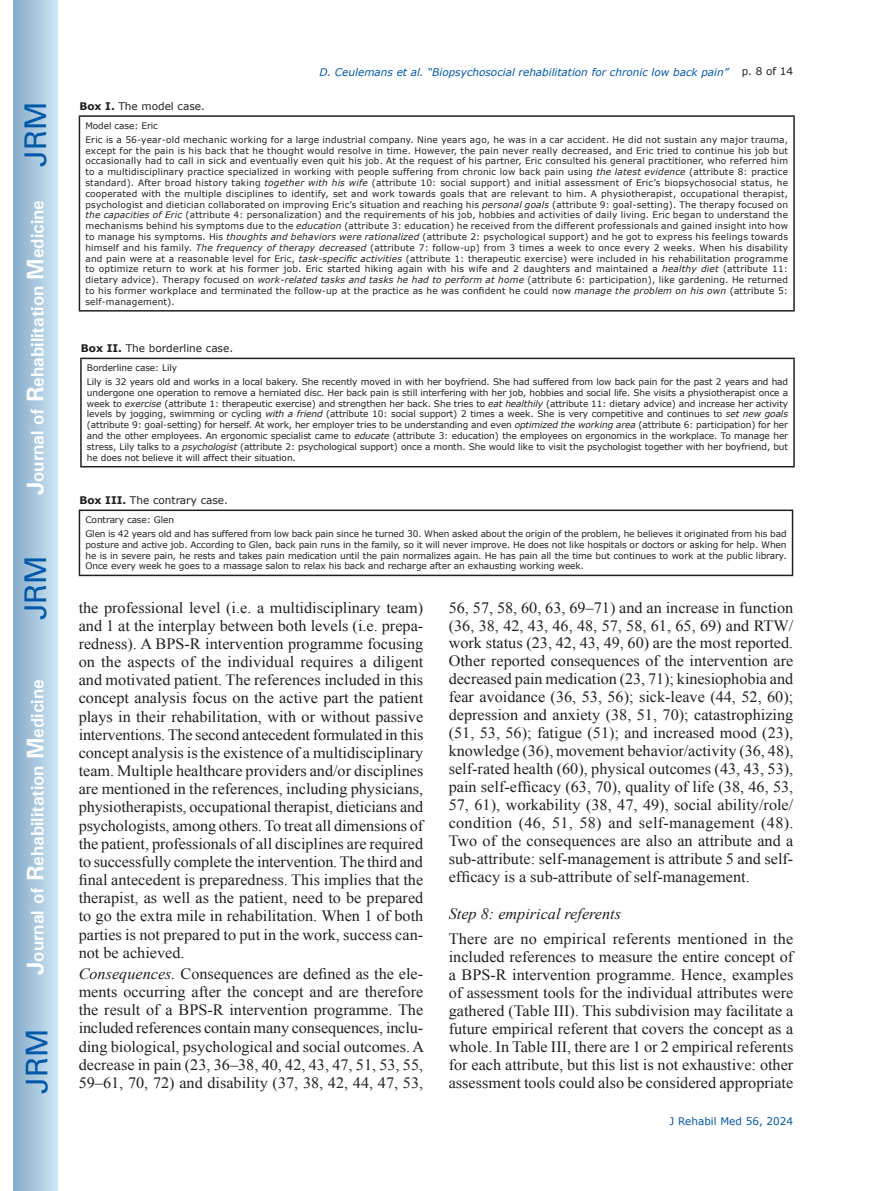
<style>
.page{position:relative;width:872px;height:1191px;background:#fff}
.page>*{position:absolute;margin:0;border:0;box-sizing:border-box;transform-origin:0 0}
.t1{font:30px "Univers";color:#0157a8}
.t2{font:700 18px "Univers";color:#fff}
.t3{font:15.75px/18.1px "Times New Roman";color:#231f20;text-align:justify}
.t4{font:italic 15.75px "Times New Roman";color:#231f20}
.t5{font:10.5px "Verdana";color:#231f20}
.t6{font:italic 10.5px "Verdana";color:#0157a8}
.t7{font:10.5px "Verdana";color:#0157a8}
.t8{font:9px/10.8px "Verdana";letter-spacing:-.01em;color:#231f20;text-align:justify}
.t9{font:9px/13.8px "Verdana";letter-spacing:.02em;color:#231f20}
.s1{font-size:24px}
.s2{font-weight:700}
.s3{font-style:italic}
</style>
<div class="page">
<div style="left:14px;top:0;width:43px;height:1191px;background:linear-gradient(to right,#88acca,#cbe5f2)"></div>
<hr style="left:79px;top:117px;width:1px;height:193px;background:#231f20">
<hr style="left:793px;top:117px;width:1px;height:193px;background:#231f20">
<hr style="left:79px;top:310px;width:715px;height:1px;background:#231f20">
<hr style="left:79px;top:115px;width:715px;height:2px;background:#231f20">
<hr style="left:80px;top:358px;width:714px;height:1px;background:#231f20">
<hr style="left:80px;top:359px;width:2px;height:107px;background:#231f20">
<hr style="left:793px;top:359px;width:1px;height:107px;background:#231f20">
<hr style="left:80px;top:466px;width:714px;height:1px;background:#231f20">
<hr style="left:79px;top:509px;width:714px;height:2px;background:#231f20">
<hr style="left:79px;top:511px;width:1px;height:63px;background:#231f20">
<hr style="left:791px;top:511px;width:2px;height:63px;background:#231f20">
<hr style="left:79px;top:574px;width:714px;height:2px;background:#231f20">
<h1 class="t1" style="left:18px;top:167px;width:67px;rotate:-90deg">JRM</h1>
<h2 class="t2" style="left:26px;top:495px;width:297px;rotate:-90deg"><span class="s1">J</span>ournal of <span class="s1">R</span>ehabilitation <span class="s1">M</span>edicine</h2>
<h1 class="t1" style="left:18px;top:620px;width:67px;rotate:-90deg">JRM</h1>
<h2 class="t2" style="left:26px;top:974px;width:297px;rotate:-90deg"><span class="s1">J</span>ournal of <span class="s1">R</span>ehabilitation <span class="s1">M</span>edicine</h2>
<h1 class="t1" style="left:19px;top:1093px;width:67px;rotate:-90deg">JRM</h1>
<p class="t6" style="left:319px;top:65px;width:410px">D. Ceulemans et al. “Biopsychosocial rehabilitation for chronic low back pain”</p>
<p class="t5" style="left:742px;top:64px;width:53px">p. 8 of 14</p>
<p class="t5" style="left:79px;top:100px;width:127px"><span class="s2">Box I.</span> The model case.</p>
<p class="t9" style="left:85px;top:119px;width:704px">Model case: Eric<br>Eric is a 56-year-old mechanic working for a large industrial company. Nine years ago, he was in a car accident. He did not sustain any major trauma,</p>
<p class="t8" style="left:85px;top:145px;width:704px">except for the pain is his back that he thought would resolve in time. However, the pain never really decreased, and Eric tried to continue his job but occasionally had to call in sick and eventually even quit his job. At the request of his partner, Eric consulted his general practitioner, who referred him to a multidisciplinary practice specialized in working with people suffering from chronic low back pain using <span class="s3">the latest evidence</span> (attribute 8: practice standard). After broad history taking <span class="s3">together with his wife</span> (attribute 10: social support) and initial assessment of Eric’s biopsychosocial status, he cooperated with the multiple disciplines to identify, set and work towards goals that are relevant to him. A physiotherapist, occupational therapist, psychologist and dietician collaborated on improving Eric’s situation and reaching his <span class="s3">personal goals</span> (attribute 9: goal-setting). The therapy focused on <span class="s3">the capacities of Eric</span> (attribute 4: personalization) and the requirements of his job, hobbies and activities of daily living. Eric began to understand the mechanisms behind his symptoms due to the <span class="s3">education</span> (attribute 3: education) he received from the different professionals and gained insight into how to manage his symptoms. His <span class="s3">thoughts and behaviors were rationalized</span> (attribute 2: psychological support) and he got to express his feelings towards himself and his family. <span class="s3">The frequency of therapy decreased</span> (attribute 7: follow-up) from 3 times a week to once every 2 weeks. When his disability and pain were at a reasonable level for Eric, <span class="s3">task</span>-<span class="s3">specific activities</span> (attribute 1: therapeutic exercise) were included in his rehabilitation programme to optimize return to work at his former job. Eric started hiking again with his wife and 2 daughters and maintained a <span class="s3">healthy diet</span> (attribute 11: dietary advice). Therapy focused on <span class="s3">work-related tasks and tasks he had to perform at home</span> (attribute 6: participation), like gardening. He returned to his former workplace and terminated the follow-up at the practice as he was confident he could now <span class="s3">manage the problem on his own</span> (attribute 5: self-management).</p>
<p class="t5" style="left:81px;top:342px;width:154px"><span class="s2">Box II.</span> The borderline case.</p>
<p class="t8" style="left:87px;top:361px;width:703px;line-height:13.8px">Borderline case: Lily<br>Lily is 32 years old and works in a local bakery. She recently moved in with her boyfriend. She had suffered from low back pain for the past 2 years and had</p>
<p class="t8" style="left:87px;top:387px;width:702px">undergone one operation to remove a herniated disc. Her back pain is still interfering with her job, hobbies and social life. She visits a physiotherapist once a week to <span class="s3">exercise</span> (attribute 1: therapeutic exercise) and strengthen her back. She tries to <span class="s3">eat healthily</span> (attribute 11: dietary advice) and increase her activity levels by jogging, swimming or cycling <span class="s3">with a friend</span> (attribute 10: social support) 2 times a week. She is very competitive and continues to <span class="s3">set new goals </span>(attribute 9: goal-setting) for herself. At work, her employer tries to be understanding and even <span class="s3">optimized the working area</span> (attribute 6: participation) for her and the other employees. An ergonomic specialist came to <span class="s3">educate</span> (attribute 3: education) the employees on ergonomics in the workplace. To manage her stress, Lily talks to a <span class="s3">psychologist</span> (attribute 2: psychological support) once a month. She would like to visit the psychologist together with her boyfriend, but he does not believe it will affect their situation.</p>
<p class="t5" style="left:79px;top:494px;width:150px"><span class="s2">Box III.</span> The contrary case.</p>
<p class="t8" style="left:85px;top:513px;width:702px;line-height:13.8px">Contrary case: Glen<br>Glen is 42 years old and has suffered from low back pain since he turned 30. When asked about the origin of the problem, he believes it originated from his bad</p>
<p class="t8" style="left:85px;top:539px;width:702px">posture and active job. According to Glen, back pain runs in the family, so it will never improve. He does not like hospitals or doctors or asking for help. When he is in severe pain, he rests and takes pain medication until the pain normalizes again. He has pain all the time but continues to work at the public library.<br>Once every week he goes to a massage salon to relax his back and recharge after an exhausting working week.</p>
<p class="t3" style="left:79px;top:598px;width:346px">the professional level (i.e. a multidisciplinary team) and 1 at the interplay between both levels (i.e. prepa&shy;redness). A BPS-R intervention programme focusing on the aspects of the individual requires a diligent and motivated patient. The references included in this concept analysis focus on the active part the patient plays in their rehabilitation, with or without passive interventions. The second antecedent formulated in this concept analysis is the existence of a multidisciplinary team. Multiple healthcare providers and/or disciplines are mentioned in the references, including physicians, physiotherapists, occupational therapist, dieticians and psychologists, among others. To treat all dimensions of the patient, professionals of all disciplines are required to successfully complete the intervention. The third and final antecedent is preparedness. This implies that the therapist, as well as the patient, need to be prepared to go the extra mile in rehabilitation. When 1 of both parties is not prepared to put in the work, success can&shy;not be achieved.</p>
<p class="t3" style="left:79px;top:964px;width:347px"><span class="s3">Consequences.</span> Consequences are defined as the ele&shy;ments occurring after the concept and are therefore the result of a BPS-R intervention programme. The included references contain many consequences, inclu&shy;ding biological, psychological and social outcomes. A decrease in pain (23, 36–38, 40, 42, 43, 47, 51, 53, 55, 59–61, 70, 72) and disability (37, 38, 42, 44, 47, 53,</p>
<p class="t3" style="left:449px;top:598px;width:346px">56, 57, 58, 60, 63, 69–71) and an increase in function (36, 38, 42, 43, 46, 48, 57, 58, 61, 65, 69) and RTW/ work status (23, 42, 43, 49, 60) are the most reported.<br>Other reported consequences of the intervention are decreased pain medication (23, 71); kinesiophobia and fear avoidance (36, 53, 56); sick-leave (44, 52, 60); depression and anxiety (38, 51, 70); catastrophizing (51, 53, 56); fatigue (51); and increased mood (23), knowledge (36), movement behavior/activity (36, 48), self-rated health (60), physical outcomes (43, 43, 53), pain self-efficacy (63, 70), quality of life (38, 46, 53, 57, 61), workability (38, 47, 49), social ability/role/ condition (46, 51, 58) and self-management (48).<br>Two of the consequences are also an attribute and a sub-attribute: self-management is attribute 5 and self&shy;efficacy is a sub-attribute of self-management.</p>
<h3 class="t4" style="left:449px;top:903px;width:174px">Step 8: empirical referents</h3>
<p class="t3" style="left:449px;top:930px;width:346px">There are no empirical referents mentioned in the included references to measure the entire concept of a BPS-R intervention programme. Hence, examples of assessment tools for the individual attributes were gathered (Table III). This subdivision may facilitate a future empirical referent that covers the concept as a whole. In Table III, there are 1 or 2 empirical referents for each attribute, but this list is not exhaustive: other assessment tools could also be considered appropriate</p>
<p class="t7" style="left:669px;top:1114px;width:125px">J Rehabil Med 56, 2024</p>
</div>
